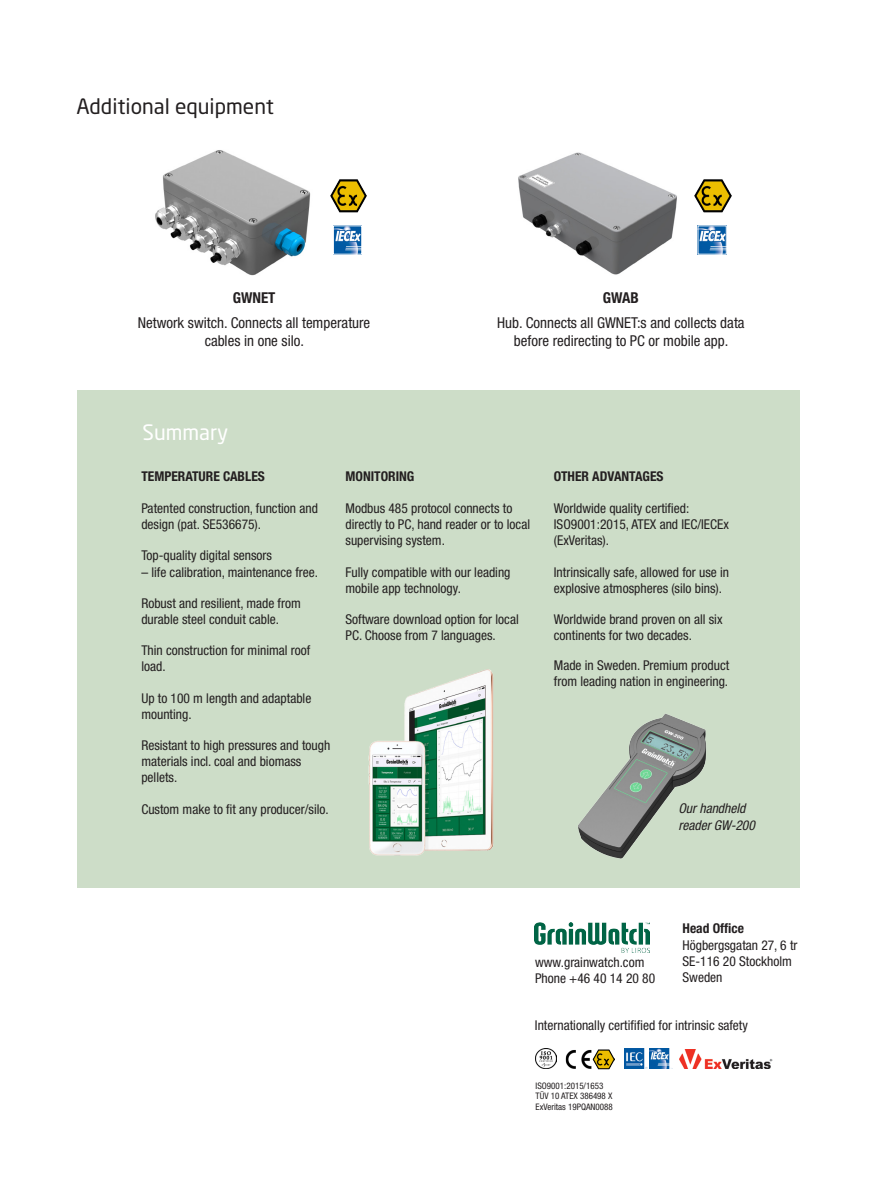
<style>
.page{position:relative;width:876px;height:1195px;background:#fff}
.page>*{position:absolute;margin:0;border:0;box-sizing:border-box;transform-origin:0 0}
.t1{font:21px "Neo Sans Std";color:#231f20}
.t2{font:21px "Neo Sans Std";color:#fff}
.t3{font:condensed 15px/18px "Helvetica Neue LT Std";color:#231f20;text-align:center}
.t4{font:700 condensed 15px "Helvetica Neue LT Std";color:#231f20}
.t5{font:condensed 13.5px/16.2px "Helvetica Neue LT Std";color:#231f20}
.t6{font:700 condensed 13.5px "Helvetica Neue LT Std";color:#231f20}
.t7{font:italic condensed 13.5px/16.2px "Helvetica Neue LT Std";color:#231f20}
.t8{font:condensed 9px "Helvetica Neue LT Std";color:#231f20}
</style>
<div class="page">
<img style="left:535px;top:923px;width:114px;height:30px">
<img style="left:536px;top:1048px;width:20px;height:21px">
<img style="left:680px;top:1050px;width:93px;height:18px">
<img style="left:565px;top:1049px;width:49px;height:20px">
<img style="left:624px;top:1048px;width:46px;height:20px">
<div style="left:77px;top:390px;width:722px;height:498px;background:#cdddc8"></div>
<img style="left:155px;top:150px;width:156px;height:126px">
<img style="left:518px;top:152px;width:159px;height:123px">
<img style="left:330px;top:179px;width:37px;height:34px">
<img style="left:335px;top:228px;width:25px;height:24px">
<div style="left:333px;top:226px;width:29px;height:28px;border:1px solid #fff"></div>
<img style="left:695px;top:179px;width:36px;height:34px">
<img style="left:700px;top:228px;width:24px;height:24px">
<img style="left:368px;top:669px;width:125px;height:187px">
<img style="left:578px;top:714px;width:128px;height:145px">
<p class="t1" style="left:77px;top:93px;width:199px">Additional equipment</p>
<p class="t4" style="left:233px;top:289px;width:44px">GWNET</p>
<p class="t3" style="left:138px;top:314px;width:234px">Network switch. Connects all temperature cables in one silo.</p>
<p class="t2" style="left:142px;top:420px;width:88px">Summary</p>
<p class="t4" style="left:603px;top:289px;width:38px">GWAB</p>
<p class="t3" style="left:497px;top:314px;width:249px">Hub. Connects all GWNET:s and collects data before redirecting to PC or mobile app.</p>
<p class="t6" style="left:141px;top:468px;width:125px">TEMPERATURE CABLES</p>
<p class="t5" style="left:141px;top:500px;width:178px">Patented construction, function and design (pat. SE536675).</p>
<p class="t5" style="left:141px;top:547px;width:132px">Top-quality digital sensors</p>
<p class="t5" style="left:141px;top:564px;width:178px">– life calibration, maintenance free.</p>
<p class="t5" style="left:141px;top:595px;width:161px">Robust and resilient, made from durable steel conduit cable.</p>
<p class="t5" style="left:141px;top:642px;width:170px">Thin construction for minimal roof load.</p>
<p class="t5" style="left:141px;top:690px;width:171px">Up to 100 m length and adaptable mounting.</p>
<p class="t5" style="left:141px;top:737px;width:190px">Resistant to high pressures and tough materials incl. coal and biomass pellets.</p>
<p class="t5" style="left:141px;top:801px;width:189px">Custom make to fit any producer/silo.</p>
<p class="t6" style="left:345px;top:468px;width:70px">MONITORING</p>
<p class="t5" style="left:345px;top:500px;width:186px">Modbus 485 protocol connects to directly to PC, hand reader or to local supervising system.</p>
<p class="t5" style="left:345px;top:564px;width:167px">Fully compatible with our leading mobile app technology.</p>
<p class="t5" style="left:345px;top:611px;width:175px">Software download option for local<br>PC. Choose from 7 languages.</p>
<p class="t6" style="left:554px;top:468px;width:111px">OTHER ADVANTAGES</p>
<p class="t5" style="left:554px;top:500px;width:177px">Worldwide quality certified:<br>ISO9001:2015, ATEX and IEC/IECEx (ExVeritas).</p>
<p class="t5" style="left:554px;top:564px;width:177px">Intrinsically safe, allowed for use in explosive atmospheres (silo bins).</p>
<p class="t5" style="left:554px;top:611px;width:170px">Worldwide brand proven on all six continents for two decades.</p>
<p class="t5" style="left:554px;top:657px;width:177px">Made in Sweden. Premium product from leading nation in engineering.</p>
<p class="t7" style="left:678px;top:801px;width:78px">Our handheld reader GW-200</p>
<p class="t5" style="left:535px;top:954px;width:111px">www.grainwatch.com</p>
<p class="t5" style="left:535px;top:970px;width:122px">Phone +46 40 14 20 80</p>
<p class="t6" style="left:682px;top:920px;width:63px">Head Office</p>
<p class="t5" style="left:682px;top:937px;width:116px">Högbergsgatan 27, 6 tr</p>
<p class="t5" style="left:682px;top:953px;width:111px">SE-116 20 Stockholm</p>
<p class="t5" style="left:682px;top:969px;width:41px">Sweden</p>
<p class="t5" style="left:535px;top:1017px;width:214px">Internationally certifified for intrinsic safety</p>
<p class="t8" style="left:536px;top:1080px;width:69px">ISO9001:2015/1653</p>
<p class="t8" style="left:536px;top:1091px;width:78px">TÜV 10 ATEX 386498 X</p>
<p class="t8" style="left:536px;top:1102px;width:79px">ExVeritas 19PQAN0088</p>
</div>
